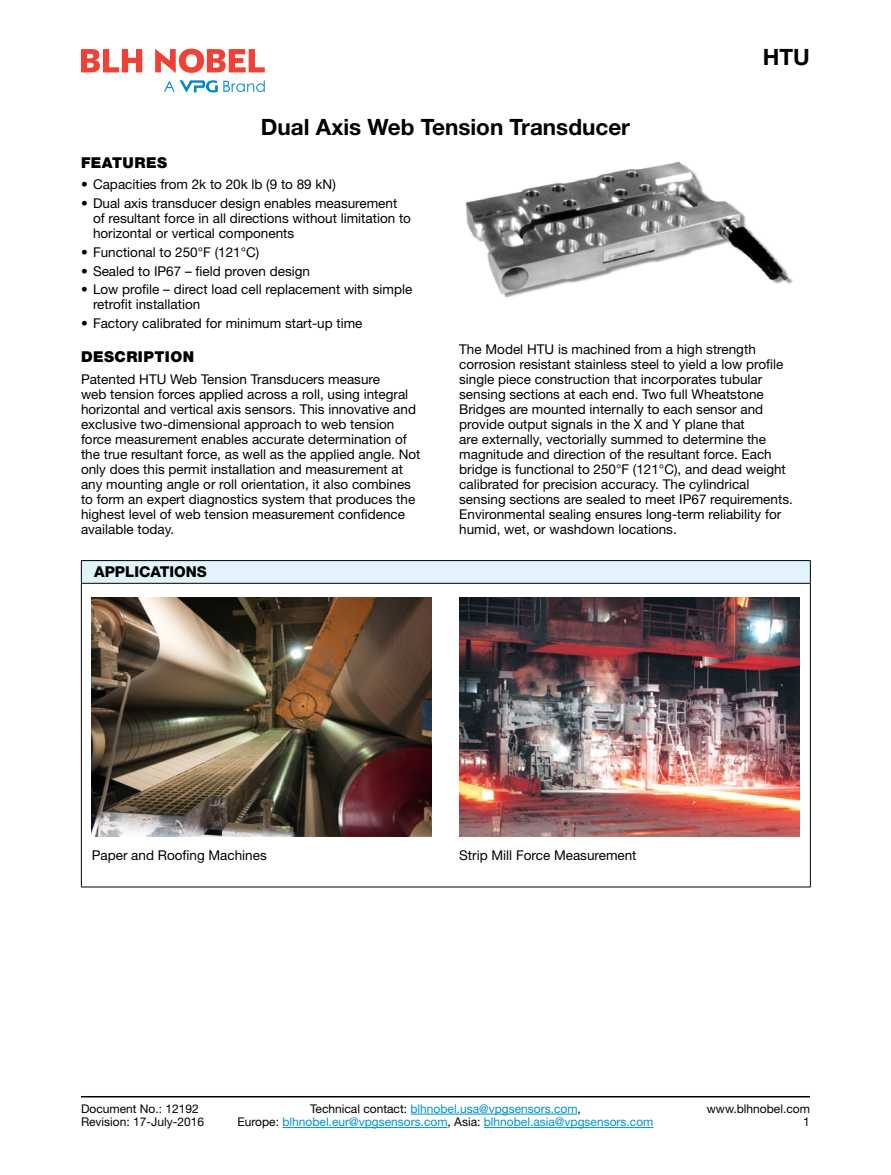
<style>
.page{position:relative;width:891px;height:1175px;background:#fff}
.page>*{position:absolute;margin:0;border:0;box-sizing:border-box;transform-origin:0 0}
.Part_Model_Number_Ri{font:700 22.5px "Helvetica Neue LT Std";color:#000}
.Body_Heading{font:900 15px "Helvetica Neue LT Std";letter-spacing:.03em;color:#000}
.Table_Heading{font:800 15px "Helvetica Neue LT Std";color:#000}
.Body_Text{font:13.5px/15px "Helvetica Neue LT Std";color:#000}
.t1{font:12px/13.5px "Helvetica Neue LT Std";color:#0091cf;text-align:center}
.Rev-Date-Left{font:12px "Helvetica Neue LT Std";color:#000}
.Document_Number_Left{font:12px "Helvetica Neue LT Std";color:#000}
.Footer_Right{font:12px "Helvetica Neue LT Std";color:#000}
.s1{color:#000}
</style>
<div class="page">
<hr style="left:410px;top:1113px;width:168px;height:1px;background:#0091cf">
<hr style="left:282px;top:1127px;width:166px;height:1px;background:#0091cf">
<hr style="left:484px;top:1127px;width:169px;height:1px;background:#0091cf">
<hr style="left:81px;top:1096px;width:729px;height:1px;background:#000">
<svg style="left:81px;top:49px;width:61px;height:23px"></svg>
<svg style="left:155px;top:49px;width:110px;height:24px"></svg>
<svg style="left:164px;top:80px;width:101px;height:12px"></svg>
<img style="left:465px;top:161px;width:328px;height:137px">
<div style="left:81px;top:560px;width:729px;height:23px;background:#e1f4fd"></div>
<svg style="left:810px;top:561px;width:1px;height:22px"></svg>
<hr style="left:81px;top:560px;width:730px;height:1px;background:#000">
<svg style="left:81px;top:561px;width:1px;height:22px"></svg>
<hr style="left:81px;top:583px;width:730px;height:1px;background:#000">
<hr style="left:81px;top:583px;width:1px;height:303px;background:#000">
<hr style="left:810px;top:583px;width:1px;height:303px;background:#000">
<hr style="left:81px;top:886px;width:730px;height:1px;background:#000">
<img style="left:459px;top:597px;width:340px;height:240px">
<img style="left:92px;top:597px;width:340px;height:240px">
<p class="Part_Model_Number_Ri" style="left:261px;top:113px;width:371px">Dual Axis Web Tension Transducer</p>
<p class="Part_Model_Number_Ri" style="left:763px;top:43px;width:49px">HTU</p>
<p class="Body_Heading" style="left:81px;top:153px;width:88px">FEATURES</p>
<p class="Body_Text" style="left:81px;top:177px;width:256px">• Capacities from 2k to 20k lb (9 to 89 kN)</p>
<p class="Body_Text" style="left:93px;top:196px;width:320px;text-indent:-12px">• Dual axis transducer design enables measurement of resultant force in all directions without limitation to horizontal or vertical components</p>
<p class="Body_Text" style="left:81px;top:244px;width:180px">• Functional to 250°F (121°C)</p>
<p class="Body_Text" style="left:81px;top:263px;width:231px">• Sealed to IP67 – field proven design</p>
<p class="Body_Text" style="left:93px;top:282px;width:321px;text-indent:-12px">• Low profile – direct load cell replacement with simple retrofit installation</p>
<p class="Body_Text" style="left:81px;top:316px;width:283px">• Factory calibrated for minimum start-up time</p>
<p class="Body_Heading" style="left:81px;top:348px;width:115px">DESCRIPTION</p>
<p class="Body_Text" style="left:81px;top:371px;width:341px">Patented HTU Web Tension Transducers measure<br>web tension forces applied across a roll, using integral horizontal and vertical axis sensors. This innovative and exclusive two-dimensional approach to web tension force measurement enables accurate determination of the true resultant force, as well as the applied angle. Not only does this permit installation and measurement at any mounting angle or roll orientation, it also combines to form an expert diagnostics system that produces the highest level of web tension measurement confidence available today.</p>
<p class="Table_Heading" style="left:94px;top:563px;width:114px">APPLICATIONS</p>
<p class="Body_Text" style="left:459px;top:341px;width:335px">The Model HTU is machined from a high strength corrosion resistant stainless steel to yield a low profile single piece construction that incorporates tubular sensing sections at each end. Two full Wheatstone Bridges are mounted internally to each sensor and provide output signals in the X and Y plane that<br>are externally, vectorially summed to determine the magnitude and direction of the resultant force. Each bridge is functional to 250°F (121°C), and dead weight calibrated for precision accuracy. The cylindrical sensing sections are sealed to meet IP67 requirements.<br>Environmental sealing ensures long-term reliability for humid, wet, or washdown locations.</p>
<p class="Body_Text" style="left:92px;top:847px;width:177px">Paper and Roofing Machines</p>
<p class="Body_Text" style="left:459px;top:847px;width:179px">Strip Mill Force Measurement</p>
<p class="Document_Number_Left" style="left:81px;top:1101px;width:119px">Document No.: 12192</p>
<p class="Rev-Date-Left" style="left:81px;top:1114px;width:125px">Revision: 17-July-2016</p>
<p class="t1" style="left:238px;top:1101px;width:417px"><span class="s1">Technical contact:</span> blhnobel.usa@vpgsensors.com<span class="s1">,<br>Europe:</span> blhnobel.eur@vpgsensors.com<span class="s1">, Asia:</span> blhnobel.asia@vpgsensors.com</p>
<p class="Footer_Right" style="left:707px;top:1101px;width:105px">www.blhnobel.com</p>
<p class="Footer_Right" style="left:803px;top:1114px;width:8px">1</p>
</div>
